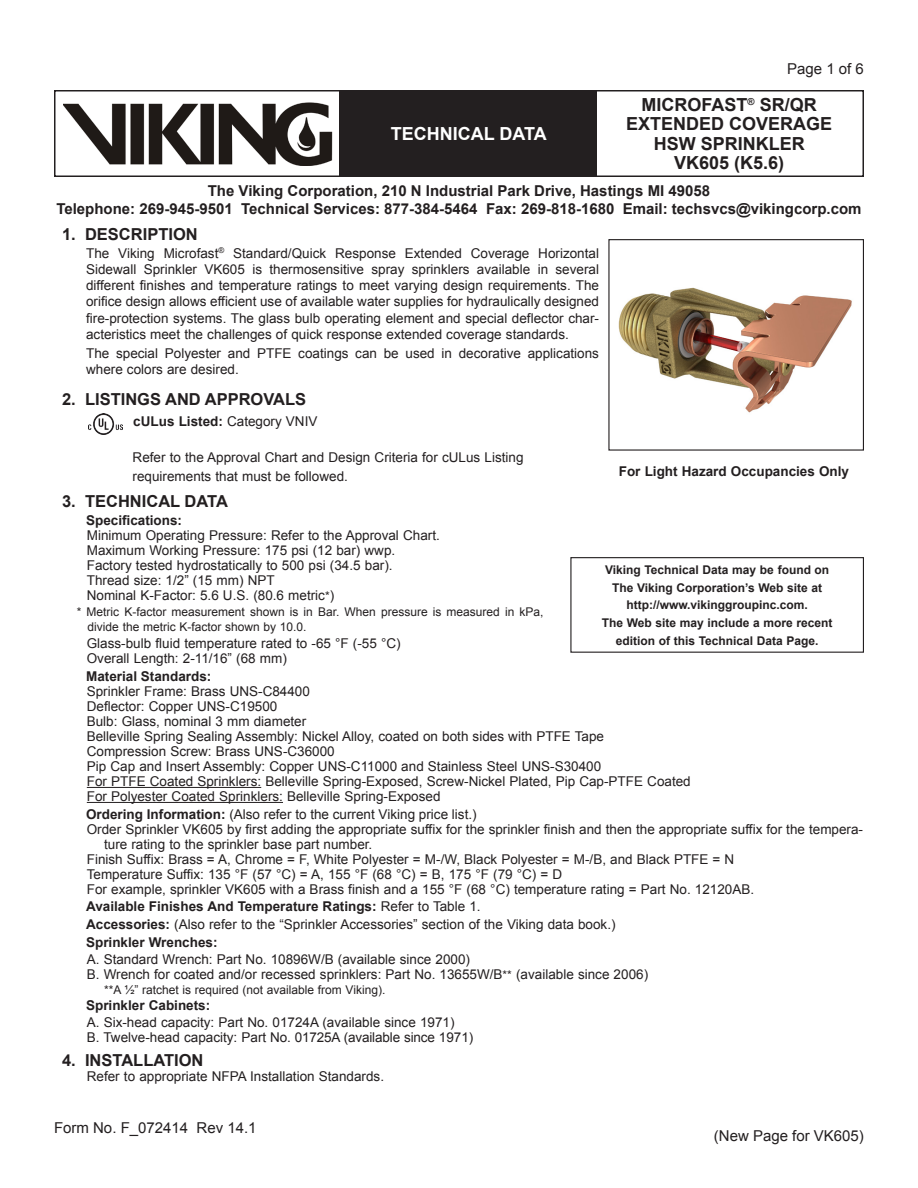
<style>
.page{position:relative;width:918px;height:1188px;background:#fff}
.page>*{position:absolute;margin:0;border:0;box-sizing:border-box;transform-origin:0 0}
.Product_Description{font:700 18px/19.5px "Arial";color:#231f20;text-align:center}
.Black_Header{font:700 18px "Arial";color:#fff}
.Heading{font:700 16.5px "Arial";color:#231f20}
.Viking{font:700 15px "Arial";color:#231f20}
.Left_Date{font:15px "Arial";color:#231f20}
.Right_Page_Number{font:15px "Arial";color:#231f20}
.Right_Date{font:15px "Arial";color:#231f20}
.Technical_Data{font:13.5px/15px "Arial";color:#231f20}
.Body_Text{font:13.5px/16.2px "Arial";color:#231f20;text-align:justify}
.Body_Text-2{font:700 13.5px "Arial";color:#231f20}
.Heading_2{font:13.5px "Arial";color:#231f20}
.Heading_2-2{font:700 13.5px "Arial";color:#231f20}
.Center_-_Bold{font:700 13.5px "Arial";color:#231f20}
.Technical_Data-2{font:700 13.5px "Arial";color:#231f20}
.Web_Site{font:700 12px "Arial";color:#231f20}
.Asterisk_2{font:12px/15px "Arial";color:#231f20}
.Technical_Data-3{font:12px "Arial";color:#231f20}
.s1{font-weight:400}
.s2{font-size:12px}
.s3{font-weight:700}
</style>
<div class="page">
<div style="left:54px;top:90px;width:810px;height:87px;border:2px solid #231f20"></div>
<div style="left:340px;top:91px;width:257px;height:85px;background:#231f20"></div>
<img style="left:63px;top:102px;width:269px;height:63px">
<hr style="left:87px;top:787px;width:174px;height:1px;background:#231f20">
<hr style="left:87px;top:802px;width:196px;height:1px;background:#231f20">
<div style="left:570px;top:557px;width:294px;height:96px;border:1px solid #231f20"></div>
<img style="left:88px;top:414px;width:35px;height:21px">
<div style="left:608px;top:239px;width:256px;height:212px;border:1px solid #231f20"></div>
<img style="left:618px;top:287px;width:234px;height:126px">
<p class="Black_Header" style="left:391px;top:121px;width:157px">TECHNICAL DATA</p>
<p class="Right_Date" style="left:787px;top:59px;width:78px">Page 1 of 6</p>
<p class="Product_Description" style="left:626px;top:95px;width:208px">MICROFAST<sup>®</sup> SR/QR<br>EXTENDED COVERAGE<br>HSW SPRINKLER</p>
<p class="Product_Description" style="left:674px;top:153px;width:112px">VK605 (K5.6)</p>
<p class="Viking" style="left:208px;top:181px;width:504px">The Viking Corporation, 210 N Industrial Park Drive, Hastings MI 49058</p>
<p class="Viking" style="left:56px;top:199px;width:807px">Telephone: 269-945-9501 Technical Services: 877-384-5464 Fax: 269-818-1680 Email: techsvcs@vikingcorp.com</p>
<p class="Heading" style="left:62px;top:223px;width:137px">1. DESCRIPTION</p>
<p class="Body_Text" style="left:86px;top:245px;width:514px">The Viking Microfast<sup>®</sup> Standard/Quick Response Extended Coverage Horizontal Sidewall Sprinkler VK605 is thermosensitive spray sprinklers available in several different finishes and temperature ratings to meet varying design requirements. The orifice design allows efficient use of available water supplies for hydraulically designed fire-protection systems. The glass bulb operating element and special deflector char&shy;acteristics meet the challenges of quick response extended coverage standards.</p>
<p class="Body_Text" style="left:86px;top:346px;width:514px">The special Polyester and PTFE coatings can be used in decorative applications where colors are desired.</p>
<p class="Heading" style="left:62px;top:388px;width:246px">2. LISTINGS AND APPROVALS</p>
<p class="Technical_Data-2" style="left:133px;top:412px;width:186px">cULus Listed: <span class="s1">Category VNIV</span></p>
<p class="Body_Text" style="left:133px;top:449px;width:392px">Refer to the Approval Chart and Design Criteria for cULus Listing</p>
<p class="Body_Text" style="left:133px;top:468px;width:217px">requirements that must be followed.</p>
<p class="Heading" style="left:62px;top:490px;width:167px">3. TECHNICAL DATA</p>
<p class="Heading_2-2" style="left:86px;top:511px;width:98px">Specifications:</p>
<p class="Technical_Data" style="left:87px;top:528px;width:355px">Minimum Operating Pressure: Refer to the Approval Chart.</p>
<p class="Technical_Data" style="left:87px;top:543px;width:310px">Maximum Working Pressure: 175 psi (12 bar) wwp.</p>
<p class="Technical_Data" style="left:87px;top:558px;width:307px">Factory tested hydrostatically to 500 psi (34.5 bar).</p>
<p class="Technical_Data" style="left:87px;top:573px;width:189px">Thread size: 1/2” (15 mm) NPT</p>
<p class="Technical_Data" style="left:87px;top:588px;width:249px">Nominal K-Factor: 5.6 U.S. (80.6 metric<span class="s2">*</span>)</p>
<p class="Asterisk_2" style="left:88px;top:605px;width:457px;text-indent:-11px">* Metric K-factor measurement shown is in Bar. When pressure is measured in kPa, divide the metric K-factor shown by 10.0.</p>
<p class="Technical_Data" style="left:87px;top:636px;width:315px">Glass-bulb fluid temperature rated to -65 °F (-55 °C)</p>
<p class="Technical_Data" style="left:87px;top:651px;width:202px">Overall Length: 2-11/16” (68 mm)</p>
<p class="Heading_2-2" style="left:86px;top:667px;width:127px">Material Standards:</p>
<p class="Technical_Data" style="left:87px;top:684px;width:225px">Sprinkler Frame: Brass UNS-C84400</p>
<p class="Technical_Data" style="left:87px;top:699px;width:192px">Deflector: Copper UNS-C19500</p>
<p class="Technical_Data" style="left:87px;top:714px;width:221px">Bulb: Glass, nominal 3 mm diameter</p>
<p class="Technical_Data" style="left:87px;top:729px;width:519px">Belleville Spring Sealing Assembly: Nickel Alloy, coated on both sides with PTFE Tape</p>
<p class="Technical_Data" style="left:87px;top:744px;width:249px">Compression Screw: Brass UNS-C36000</p>
<p class="Technical_Data" style="left:87px;top:759px;width:516px">Pip Cap and Insert Assembly: Copper UNS-C11000 and Stainless Steel UNS-S30400</p>
<p class="Technical_Data" style="left:87px;top:774px;width:605px">For PTFE Coated Sprinklers: Belleville Spring-Exposed, Screw-Nickel Plated, Pip Cap-PTFE Coated</p>
<p class="Technical_Data" style="left:87px;top:789px;width:355px">For Polyester Coated Sprinklers: Belleville Spring-Exposed</p>
<p class="Heading_2" style="left:86px;top:805px;width:392px"><span class="s3">Ordering Information:</span> (Also refer to the current Viking price list.)</p>
<p class="Technical_Data" style="left:104px;top:822px;width:761px;text-indent:-17px">Order Sprinkler VK605 by first adding the appropriate suffix for the sprinkler finish and then the appropriate suffix for the tempera&shy;ture rating to the sprinkler base part number.</p>
<p class="Technical_Data" style="left:87px;top:852px;width:649px">Finish Suffix: Brass = A, Chrome = F, White Polyester = M-/W, Black Polyester = M-/B, and Black PTFE = N</p>
<p class="Technical_Data" style="left:87px;top:867px;width:477px">Temperature Suffix: 135 °F (57 °C) = A, 155 °F (68 °C) = B, 175 °F (79 °C) = D</p>
<p class="Technical_Data" style="left:87px;top:882px;width:669px">For example, sprinkler VK605 with a Brass finish and a 155 °F (68 °C) temperature rating = Part No. 12120AB.</p>
<p class="Body_Text-2" style="left:86px;top:897px;width:396px">Available Finishes And Temperature Ratings: <span class="s1">Refer to Table 1.</span></p>
<p class="Body_Text" style="left:86px;top:916px;width:531px"><span class="s3">Accessories:</span> (Also refer to the “Sprinkler Accessories” section of the Viking data book.)</p>
<p class="Body_Text-2" style="left:86px;top:933px;width:133px">Sprinkler Wrenches:</p>
<p class="Technical_Data" style="left:87px;top:952px;width:385px">A. Standard Wrench: Part No. 10896W/B (available since 2000)</p>
<p class="Technical_Data" style="left:87px;top:967px;width:563px">B. Wrench for coated and/or recessed sprinklers: Part No. 13655W/B<span class="s2">**</span> (available since 2006)</p>
<p class="Technical_Data-3" style="left:104px;top:982px;width:283px">**A ½” ratchet is required (not available from Viking).</p>
<p class="Body_Text-2" style="left:86px;top:997px;width:126px">Sprinkler Cabinets:</p>
<p class="Technical_Data" style="left:87px;top:1015px;width:369px">A. Six-head capacity: Part No. 01724A (available since 1971)</p>
<p class="Technical_Data" style="left:87px;top:1030px;width:388px">B. Twelve-head capacity: Part No. 01725A (available since 1971)</p>
<p class="Heading" style="left:62px;top:1049px;width:143px">4. INSTALLATION</p>
<p class="Technical_Data" style="left:87px;top:1069px;width:299px">Refer to appropriate NFPA Installation Standards.</p>
<p class="Center_-_Bold" style="left:619px;top:463px;width:232px">For Light Hazard Occupancies Only</p>
<p class="Web_Site" style="left:605px;top:562px;width:226px">Viking Technical Data may be found on</p>
<p class="Web_Site" style="left:612px;top:579px;width:212px">The Viking Corporation’s Web site at</p>
<p class="Web_Site" style="left:626px;top:597px;width:183px">http://www.vikinggroupinc.com.</p>
<p class="Web_Site" style="left:602px;top:615px;width:232px">The Web site may include a more recent</p>
<p class="Web_Site" style="left:616px;top:632px;width:204px">edition of this Technical Data Page.</p>
<p class="Left_Date" style="left:54px;top:1118px;width:204px">Form No. F_072414 Rev 14.1</p>
<p class="Right_Page_Number" style="left:714px;top:1126px;width:152px">(New Page for VK605)</p>
</div>
